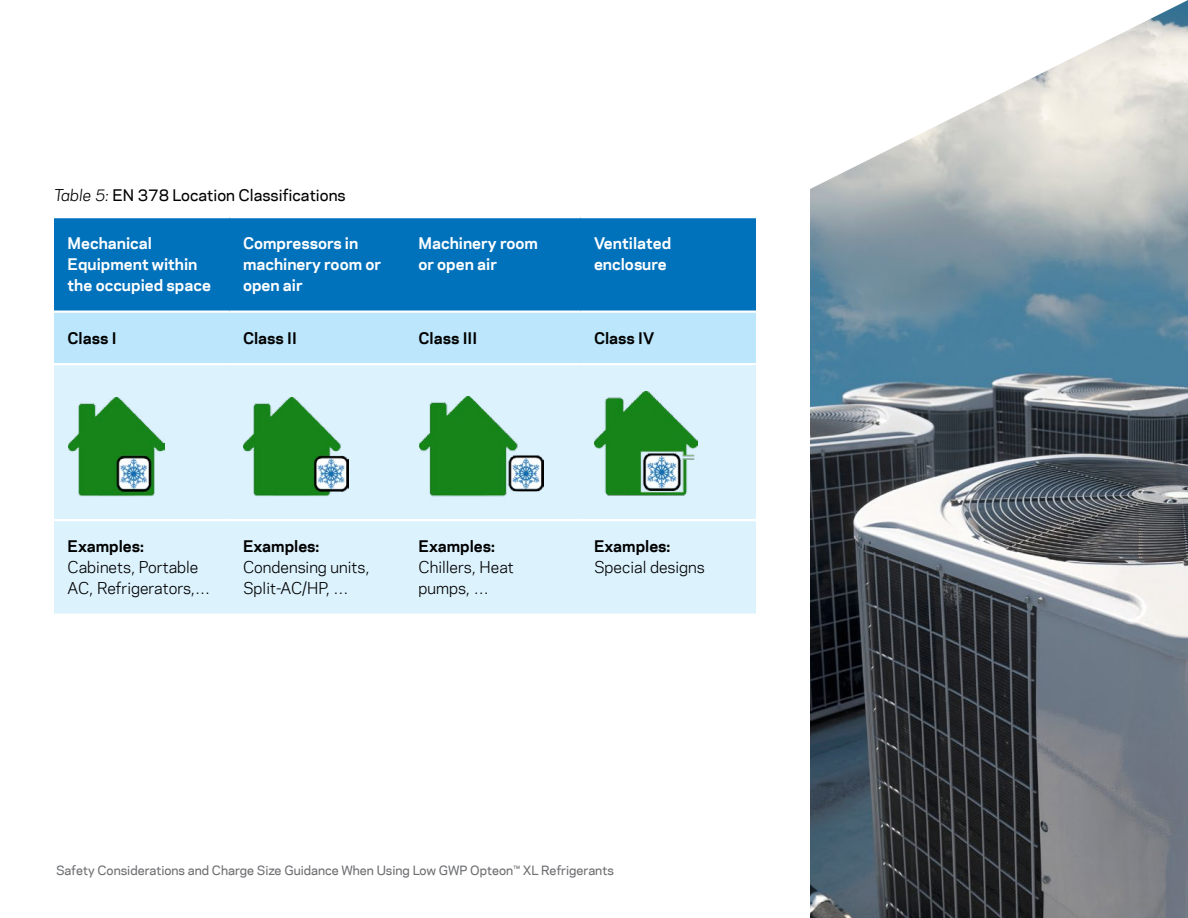
<style>
.page{position:relative;width:1188px;height:918px;background:#fff}
.page>*{position:absolute;margin:0;border:0;box-sizing:border-box;transform-origin:0 0}
.t1{font:700 15px/21px "Chemours Sans";color:#fff}
.t2{font:15px/21px "Chemours Sans";color:#000}
.t3{font:700 15px "Chemours Sans";color:#000}
.t4{font:500 15px "Chemours Sans";color:#000}
.t5{font:500 12px "Chemours Sans";color:#6d6e71}
.s1{font-weight:400;font-style:italic}
</style>
<div class="page">
<div style="left:54px;top:218px;width:702px;height:92px;background:#0072bc"></div>
<div style="left:54px;top:313px;width:702px;height:50px;background:#bce6fb"></div>
<div style="left:54px;top:365px;width:702px;height:248px;background:#dcf2fd"></div>
<hr style="left:54px;top:519px;width:176px;height:2px;background:#fff">
<hr style="left:230px;top:519px;width:175px;height:2px;background:#fff">
<hr style="left:405px;top:519px;width:175px;height:2px;background:#fff">
<hr style="left:580px;top:519px;width:176px;height:2px;background:#fff">
<img style="left:68px;top:398px;width:97px;height:103px">
<img style="left:244px;top:398px;width:105px;height:103px">
<img style="left:419px;top:396px;width:125px;height:105px">
<img style="left:595px;top:392px;width:102px;height:109px">
<img style="left:810px;top:0;width:378px;height:918px">
<p class="t4" style="left:54px;top:184px;width:293px"><span class="s1">Table 5:</span> EN 378 Location Classifications</p>
<p class="t1" style="left:68px;top:232px;width:145px">Mechanical<br>Equipment within the occupied space</p>
<p class="t1" style="left:243px;top:232px;width:140px">Compressors in machinery room or open air</p>
<p class="t1" style="left:418px;top:232px;width:121px">Machinery room or open air</p>
<p class="t1" style="left:594px;top:232px;width:79px">Ventilated enclosure</p>
<p class="t3" style="left:68px;top:327px;width:51px">Class I</p>
<p class="t3" style="left:243px;top:327px;width:55px">Class II</p>
<p class="t3" style="left:418px;top:327px;width:60px">Class III</p>
<p class="t3" style="left:594px;top:327px;width:62px">Class IV</p>
<p class="t3" style="left:68px;top:535px;width:78px">Examples:</p>
<p class="t2" style="left:68px;top:556px;width:144px">Cabinets, Portable<br>AC, Refrigerators,…</p>
<p class="t3" style="left:243px;top:535px;width:78px">Examples:</p>
<p class="t2" style="left:243px;top:556px;width:128px">Condensing units,<br>Split-AC/HP, …</p>
<p class="t3" style="left:418px;top:535px;width:78px">Examples:</p>
<p class="t2" style="left:418px;top:556px;width:97px">Chillers, Heat pumps, …</p>
<p class="t3" style="left:594px;top:535px;width:78px">Examples:</p>
<p class="t2" style="left:594px;top:556px;width:112px">Special designs</p>
<p class="t5" style="left:56px;top:861px;width:559px">Safety Considerations and Charge Size Guidance When Using Low GWP Opteon™ XL Refrigerants</p>
</div>
